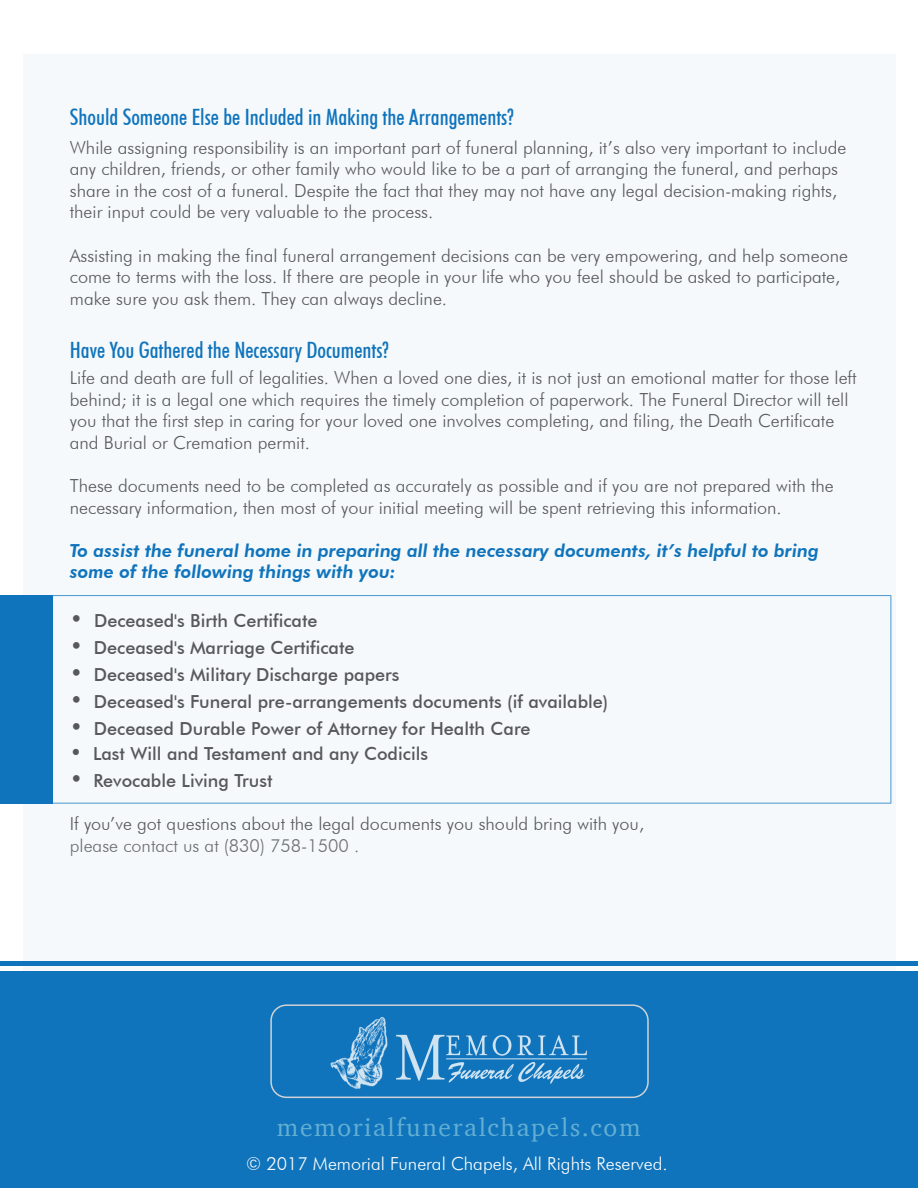
<style>
.page{position:relative;width:918px;height:1188px;background:#fff}
.page>*{position:absolute;margin:0;border:0;box-sizing:border-box;transform-origin:0 0}
.t1{font:25.5px "Charter";letter-spacing:.065em;color:#63afd3}
.t2{font:500 condensed 22.5px "Futura BT";color:#1074bc}
.t3{font:300 18px/21.6px "Futura BT";color:#57585a}
.t4{font:500 18px "Futura BT";color:#57585a}
.t5{font:italic 800 18px/21.6px "Futura BT";color:#1074bc}
.t6{font:300 18px "Futura BT";color:#fff}
.t7{font:300 18px "Futura BT";color:#6c6d70}
.s1{font-weight:800;font-size:22.5px}
.s2{font-size:22.5px}
.s3{font-size:21px}
.s4{font-weight:300;font-size:22.5px}
</style>
<div class="page">
<div style="left:23px;top:54px;width:873px;height:1080px;background:#f5f9fc"></div>
<svg style="left:53px;top:595px;width:838px;height:209px"></svg>
<div style="left:0;top:595px;width:53px;height:209px;background:#1074bc"></div>
<div style="left:0;top:971px;width:918px;height:217px;background:#1074bc"></div>
<div style="left:0;top:961px;width:918px;height:5px;background:#1074bc"></div>
<div style="left:270px;top:1004px;width:379px;height:94px;border:2px solid #d1d2d4;border-radius:15px"></div>
<svg style="left:313px;top:1013px;width:293px;height:79px"></svg>
<p class="t2" style="left:70px;top:103px;width:445px">Should Someone Else be Included in Making the Arrangements?</p>
<p class="t3" style="left:70px;top:136px;width:778px">While assigning responsibility is an important part of funeral planning, it’s also very important to include any children, friends, or other family who would like to be a part of arranging the funeral, and perhaps share in the cost of a funeral. Despite the fact that they may not have any legal decision-making rights, their input could be very valuable to the process.</p>
<p class="t3" style="left:70px;top:244px;width:780px">Assisting in making the final funeral arrangement decisions can be very empowering, and help someone come to terms with the loss. If there are people in your life who you feel should be asked to participate, make sure you ask them. They can always decline.</p>
<p class="t2" style="left:70px;top:336px;width:320px">Have You Gathered the Necessary Documents?</p>
<p class="t3" style="left:70px;top:367px;width:788px">Life and death are full of legalities. When a loved one dies, it is not just an emotional matter for those left behind; it is a legal one which requires the timely completion of paperwork. The Funeral Director will tell you that the first step in caring for your loved one involves completing, and filing, the Death Certificate and Burial or Cremation permit.</p>
<p class="t3" style="left:70px;top:475px;width:766px">These documents need to be completed as accurately as possible and if you are not prepared with the necessary information, then most of your initial meeting will be spent retrieving this information.</p>
<p class="t5" style="left:70px;top:540px;width:751px">To assist the funeral home in preparing all the necessary documents, it’s helpful to bring some of the following things with you:</p>
<p class="t4" style="left:70px;top:610px;width:249px"><span class="s1">•</span> Deceased's Birth Certificate</p>
<p class="t4" style="left:70px;top:637px;width:286px"><span class="s2">•</span> Deceased's Marriage Certificate</p>
<p class="t4" style="left:70px;top:664px;width:331px"><span class="s2">•</span> Deceased's Military Discharge papers</p>
<p class="t4" style="left:70px;top:691px;width:540px"><span class="s2">•</span> Deceased's Funeral pre-arrangements documents (if available)</p>
<p class="t4" style="left:70px;top:718px;width:462px"><span class="s2">•</span> Deceased Durable Power of Attorney for Health Care</p>
<p class="t4" style="left:70px;top:743px;width:360px"><span class="s3">•</span> Last Will and Testament and any Codicils</p>
<p class="t4" style="left:70px;top:770px;width:204px"><span class="s4">•</span> Revocable Living Trust</p>
<p class="t3" style="left:70px;top:813px;width:576px">If you’ve got questions about the legal documents you should bring with you,</p>
<p class="t7" style="left:70px;top:835px;width:291px">please contact us at (830) 758-1500 .</p>
<h1 class="t1" style="left:277px;top:1105px;width:365px">memorialfuneralchapels.com</h1>
<p class="t6" style="left:246px;top:1152px;width:423px">© 2017 Memorial Funeral Chapels, All Rights Reserved.</p>
</div>
